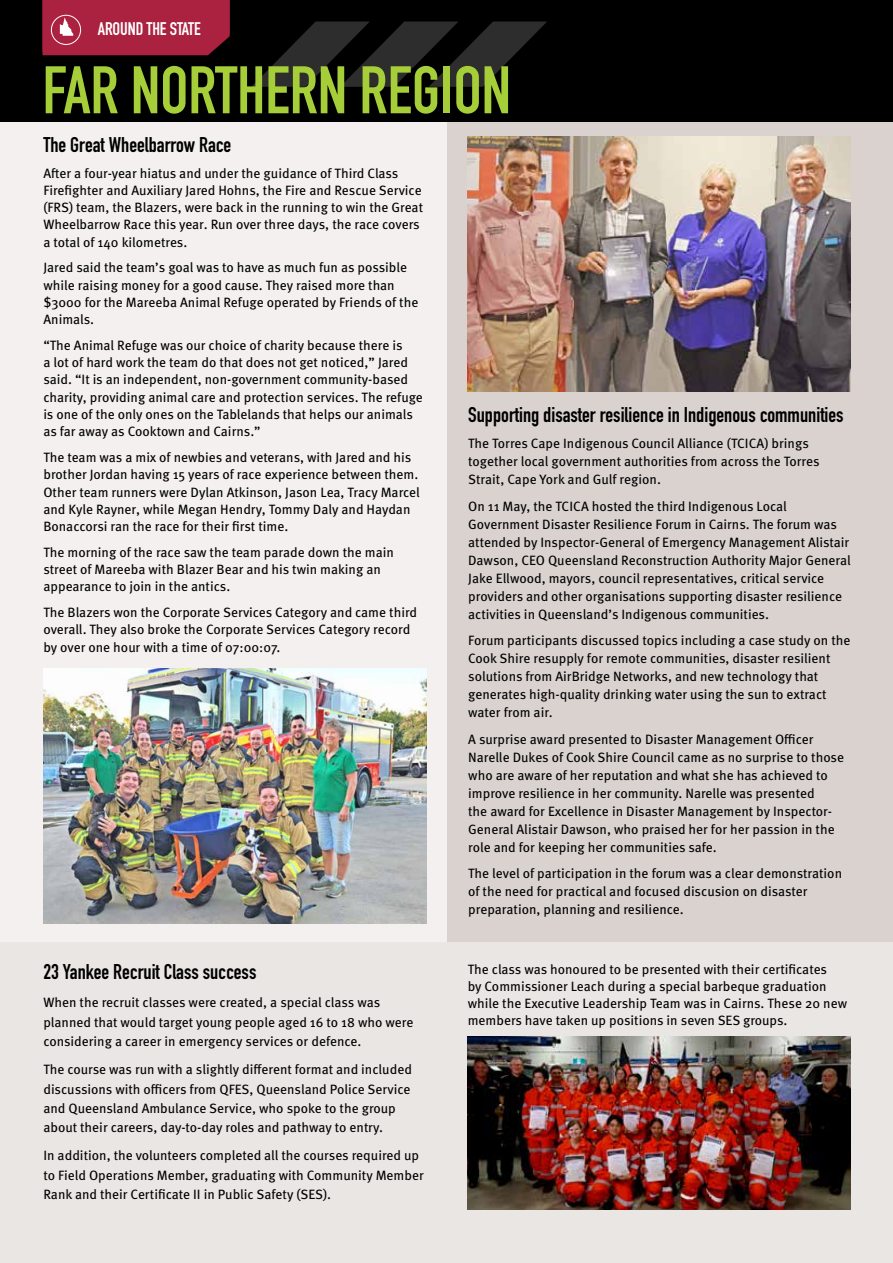
<style>
.page{position:relative;width:893px;height:1263px;background:#fff}
.page>*{position:absolute;margin:0;border:0;box-sizing:border-box;transform-origin:0 0}
.t1{font:700 66px "DIN Condensed";color:#a6ce39}
.t2{font:700 21px "DIN Condensed";color:#000}
.t3{font:700 18px "DIN Condensed";letter-spacing:-.005em;color:#fff}
.t4{font:13.5px/17.2px "Meta Pro";color:#000}
</style>
<div class="page">
<div style="left:0;top:942px;width:893px;height:321px;background:#eae6e4"></div>
<div style="left:446px;top:121px;width:447px;height:821px;background:#d9d2cf"></div>
<div style="left:0;top:120px;width:446px;height:822px;background:#f3f0ef"></div>
<img style="left:43px;top:668px;width:383px;height:255px">
<div style="left:0;top:0;width:893px;height:121px;background:#000"></div>
<svg style="left:252px;top:22px;width:295px;height:65px"></svg>
<div style="left:43px;top:0;width:187px;height:55px;background:#aa2240"></div>
<div style="left:51px;top:15px;width:30px;height:30px;border:1px solid #fff;border-radius:50%"></div>
<img style="left:468px;top:136px;width:382px;height:255px">
<img style="left:468px;top:1037px;width:382px;height:173px">
<h3 class="t3" style="left:98px;top:17px;width:104px">AROUND THE STATE</h3>
<h1 class="t1" style="left:43px;top:46px;width:470px">FAR NORTHERN REGION</h1>
<h2 class="t2" style="left:43px;top:130px;width:189px">The Great Wheelbarrow Race</h2>
<p class="t4" style="left:43px;top:163px;width:381px">After a four-year hiatus and under the guidance of Third Class Firefighter and Auxiliary Jared Hohns, the Fire and Rescue Service (FRS) team, the Blazers, were back in the running to win the Great Wheelbarrow Race this year. Run over three days, the race covers a total of 140 kilometres.</p>
<p class="t4" style="left:43px;top:258px;width:376px">Jared said the team’s goal was to have as much fun as possible while raising money for a good cause. They raised more than $3000 for the Mareeba Animal Refuge operated by Friends of the Animals.</p>
<p class="t4" style="left:43px;top:336px;width:381px">“The Animal Refuge was our choice of charity because there is<br>a lot of hard work the team do that does not get noticed,” Jared said. “It is an independent, non-government community-based charity, providing animal care and protection services. The refuge is one of the only ones on the Tablelands that helps our animals as far away as Cooktown and Cairns.”</p>
<p class="t4" style="left:43px;top:448px;width:378px">The team was a mix of newbies and veterans, with Jared and his brother Jordan having 15 years of race experience between them.<br>Other team runners were Dylan Atkinson, Jason Lea, Tracy Marcel and Kyle Rayner, while Megan Hendry, Tommy Daly and Haydan Bonaccorsi ran the race for their first time.</p>
<p class="t4" style="left:43px;top:543px;width:352px">The morning of the race saw the team parade down the main street of Mareeba with Blazer Bear and his twin making an appearance to join in the antics.</p>
<p class="t4" style="left:43px;top:603px;width:375px">The Blazers won the Corporate Services Category and came third overall. They also broke the Corporate Services Category record by over one hour with a time of 07:00:07.</p>
<h2 class="t2" style="left:43px;top:958px;width:214px">23 Yankee Recruit Class success</h2>
<p class="t4" style="left:43px;top:992px;width:372px;line-height:19.5px">When the recruit classes were created, a special class was planned that would target young people aged 16 to 18 who were considering a career in emergency services or defence.</p>
<p class="t4" style="left:43px;top:1059px;width:370px;line-height:19.5px">The course was run with a slightly different format and included discussions with officers from QFES, Queensland Police Service and Queensland Ambulance Service, who spoke to the group about their careers, day-to-day roles and pathway to entry.</p>
<p class="t4" style="left:43px;top:1145px;width:382px;line-height:19.5px">In addition, the volunteers completed all the courses required up to Field Operations Member, graduating with Community Member<br>Rank and their Certificate II in Public Safety (SES).</p>
<h2 class="t2" style="left:468px;top:400px;width:377px">Supporting disaster resilience in Indigenous communities</h2>
<p class="t4" style="left:468px;top:434px;width:353px;line-height:18px">The Torres Cape Indigenous Council Alliance (TCICA) brings together local government authorities from across the Torres<br>Strait, Cape York and Gulf region.</p>
<p class="t4" style="left:468px;top:496px;width:384px;line-height:18px">On 11 May, the TCICA hosted the third Indigenous Local Government Disaster Resilience Forum in Cairns. The forum was attended by Inspector-General of Emergency Management Alistair Dawson, CEO Queensland Reconstruction Authority Major General Jake Ellwood, mayors, council representatives, critical service providers and other organisations supporting disaster resilience activities in Queensland’s Indigenous communities.</p>
<p class="t4" style="left:468px;top:631px;width:384px;line-height:18px">Forum participants discussed topics including a case study on the Cook Shire resupply for remote communities, disaster resilient solutions from AirBridge Networks, and new technology that generates high-quality drinking water using the sun to extract water from air.</p>
<p class="t4" style="left:468px;top:729px;width:377px;line-height:18px">A surprise award presented to Disaster Management Officer Narelle Dukes of Cook Shire Council came as no surprise to those who are aware of her reputation and what she has achieved to improve resilience in her community. Narelle was presented<br>the award for Excellence in Disaster Management by Inspector-General Alistair Dawson, who praised her for her passion in the role and for keeping her communities safe.</p>
<p class="t4" style="left:468px;top:864px;width:375px;line-height:18px">The level of participation in the forum was a clear demonstration of the need for practical and focused discusion on disaster preparation, planning and resilience.</p>
<p class="t4" style="left:468px;top:959px;width:381px">The class was honoured to be presented with their certificates<br>by Commissioner Leach during a special barbeque graduation while the Executive Leadership Team was in Cairns. These 20 new members have taken up positions in seven SES groups.</p>
</div>
